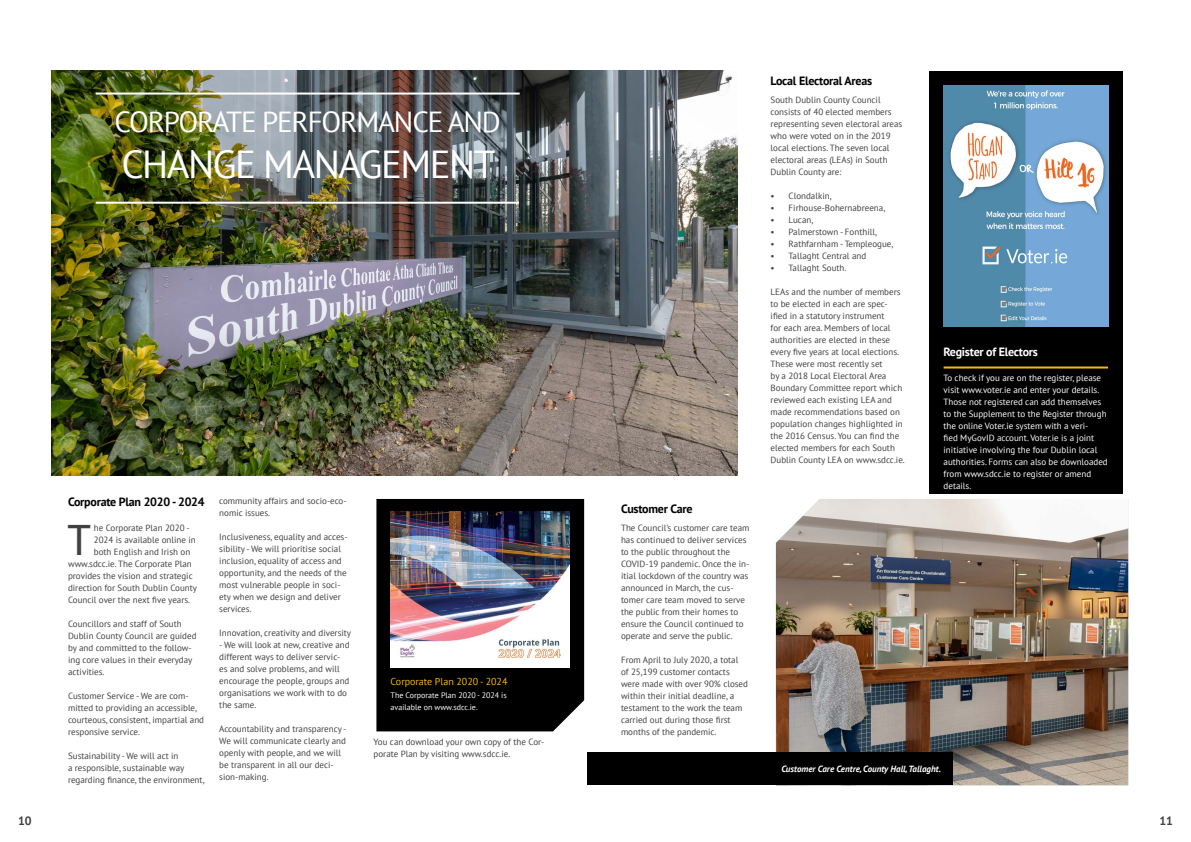
<style>
.page{position:relative;width:1191px;height:842px;background:#fff}
.page>*{position:absolute;margin:0;border:0;box-sizing:border-box;transform-origin:0 0}
.t1{font:44.6px "Myriad Pro";color:#414042}
.t2{font:39px "PT Sans";letter-spacing:-.04em;color:#fff}
.t3{font:29px "PT Sans";letter-spacing:-.04em;color:#fff}
.t4{font:700 12px "PT Sans";letter-spacing:-.02em;color:#000}
.t5{font:700 12px "PT Sans";letter-spacing:-.02em;color:#fff}
.t6{font:700 12px "PT Sans";color:#414042}
.t7{font:10px "PT Sans";color:#fdb714}
.t8{font:9px/12px "PT Sans";color:#414042}
.t9{font:9px/12px "PT Sans";color:#fff}
.t10{font:italic 700 9px "PT Sans";color:#fff}
.t11{font:8px/12px "PT Sans";color:#fff}
</style>
<div class="page">
<div style="left:376px;top:499px;width:208px;height:232px;background:#000"></div>
<img style="left:51px;top:71px;width:686px;height:405px">
<img style="left:390px;top:511px;width:180px;height:156px">
<hr style="left:96px;top:93px;width:423px;height:2px;background:#fff">
<hr style="left:96px;top:202px;width:423px;height:2px;background:#fff">
<div style="left:929px;top:71px;width:194px;height:422px;background:#000"></div>
<img style="left:776px;top:499px;width:352px;height:286px">
<img style="left:943px;top:85px;width:165px;height:242px">
<div style="left:587px;top:753px;width:365px;height:32px;background:#000"></div>
<hr style="left:943px;top:366px;width:165px;height:2px;background:#fdb714">
<h3 class="t3" style="left:114px;top:103px;width:388px">CORPORATE PERFORMANCE AND</h3>
<h2 class="t2" style="left:121px;top:139px;width:375px">CHANGE MANAGEMENT</h2>
<h3 class="t4" style="left:68px;top:494px;width:138px">Corporate Plan 2020 - 2024</h3>
<h1 class="t1" style="left:68px;top:513px;width:24px">T</h1>
<p class="t8" style="left:94px;top:522px;width:97px">he Corporate Plan 2020 -</p>
<p class="t8" style="left:94px;top:534px;width:103px">2024 is available online in</p>
<p class="t8" style="left:94px;top:546px;width:98px">both English and Irish on</p>
<p class="t8" style="left:68px;top:558px;width:125px">www.sdcc.ie. The Corporate Plan</p>
<p class="t8" style="left:68px;top:570px;width:126px">provides the vision and strategic</p>
<p class="t8" style="left:68px;top:582px;width:130px">direction for South Dublin County</p>
<p class="t8" style="left:68px;top:594px;width:124px">Council over the next five years.</p>
<p class="t8" style="left:68px;top:618px;width:130px">Councillors and staff of South<br>Dublin County Council are guided by and committed to the follow&shy;ing core values in their everyday activities.</p>
<p class="t8" style="left:68px;top:690px;width:137px">Customer Service - We are com&shy;mitted to providing an accessible, courteous, consistent, impartial and responsive service.</p>
<p class="t8" style="left:68px;top:750px;width:138px">Sustainability - We will act in<br>a responsible, sustainable way regarding finance, the environment,</p>
<p class="t8" style="left:219px;top:494px;width:129px">community affairs and socio-eco&shy;nomic issues.</p>
<p class="t8" style="left:219px;top:530px;width:130px">Inclusiveness, equality and acces&shy;sibility - We will prioritise social inclusion, equality of access and opportunity, and the needs of the most vulnerable people in soci&shy;ety when we design and deliver services.</p>
<p class="t8" style="left:219px;top:626px;width:133px">Innovation, creativity and diversity</p>
<p class="t8" style="left:219px;top:638px;width:132px">- We will look at new, creative and different ways to deliver servic&shy;es and solve problems, and will encourage the people, groups and organisations we work with to do the same.</p>
<p class="t8" style="left:219px;top:722px;width:129px">Accountability and transparency -<br>We will communicate clearly and openly with people, and we will be transparent in all our deci&shy;sion-making.</p>
<p class="t7" style="left:390px;top:675px;width:118px">Corporate Plan 2020 - 2024</p>
<p class="t11" style="left:390px;top:689px;width:118px">The Corporate Plan 2020 - 2024 is available on www.sdcc.ie.</p>
<p class="t8" style="left:373px;top:736px;width:172px">You can download your own copy of the Cor&shy;porate Plan by visiting www.sdcc.ie.</p>
<h3 class="t4" style="left:621px;top:501px;width:73px">Customer Care</h3>
<p class="t8" style="left:621px;top:522px;width:130px">The Council’s customer care team has continued to deliver services to the public throughout the<br>COVID-19 pandemic. Once the in&shy;itial lockdown of the country was announced in March, the cus&shy;tomer care team moved to serve the public from their homes to ensure the Council continued to operate and serve the public.</p>
<p class="t8" style="left:621px;top:654px;width:128px">From April to July 2020, a total of 25,199 customer contacts were made with over 90% closed within their initial deadline, a testament to the work the team carried out during those first months of the pandemic.</p>
<h3 class="t4" style="left:770px;top:73px;width:103px">Local Electoral Areas</h3>
<p class="t8" style="left:770px;top:94px;width:133px">South Dublin County Council consists of 40 elected members representing seven electoral areas who were voted on in the 2019 local elections. The seven local electoral areas (LEAs) in South<br>Dublin County are:</p>
<p class="t8" style="left:770px;top:190px;width:63px">• Clondalkin,</p>
<p class="t8" style="left:770px;top:202px;width:116px">• Firhouse-Bohernabreena,</p>
<p class="t8" style="left:770px;top:214px;width:44px">• Lucan,</p>
<p class="t8" style="left:770px;top:226px;width:108px">• Palmerstown - Fonthill,</p>
<p class="t8" style="left:770px;top:238px;width:124px">• Rathfarnham - Templeogue,</p>
<p class="t8" style="left:770px;top:250px;width:97px">• Tallaght Central and</p>
<p class="t8" style="left:770px;top:262px;width:77px">• Tallaght South.</p>
<p class="t8" style="left:770px;top:286px;width:136px">LEAs and the number of members to be elected in each are spec&shy;ified in a statutory instrument<br>for each area. Members of local authorities are elected in these every five years at local elections.<br>These were most recently set<br>by a 2018 Local Electoral Area<br>Boundary Committee report which reviewed each existing LEA and made recommendations based on population changes highlighted in the 2016 Census. You can find the elected members for each South<br>Dublin County LEA on www.sdcc.ie.</p>
<h3 class="t5" style="left:943px;top:344px;width:96px">Register of Electors</h3>
<p class="t9" style="left:943px;top:372px;width:166px">To check if you are on the register, please visit www.voter.ie and enter your details.<br>Those not registered can add themselves to the Supplement to the Register through the online Voter.ie system with a veri-<br>fied MyGovID account. Voter.ie is a joint initiative involving the four Dublin local authorities. Forms can also be downloaded from www.sdcc.ie to register or amend details.</p>
<p class="t10" style="left:781px;top:763px;width:161px">Customer Care Centre, County Hall, Tallaght.</p>
<h3 class="t6" style="left:18px;top:813px;width:15px">10</h3>
<h3 class="t6" style="left:1159px;top:812px;width:15px">11</h3>
</div>
